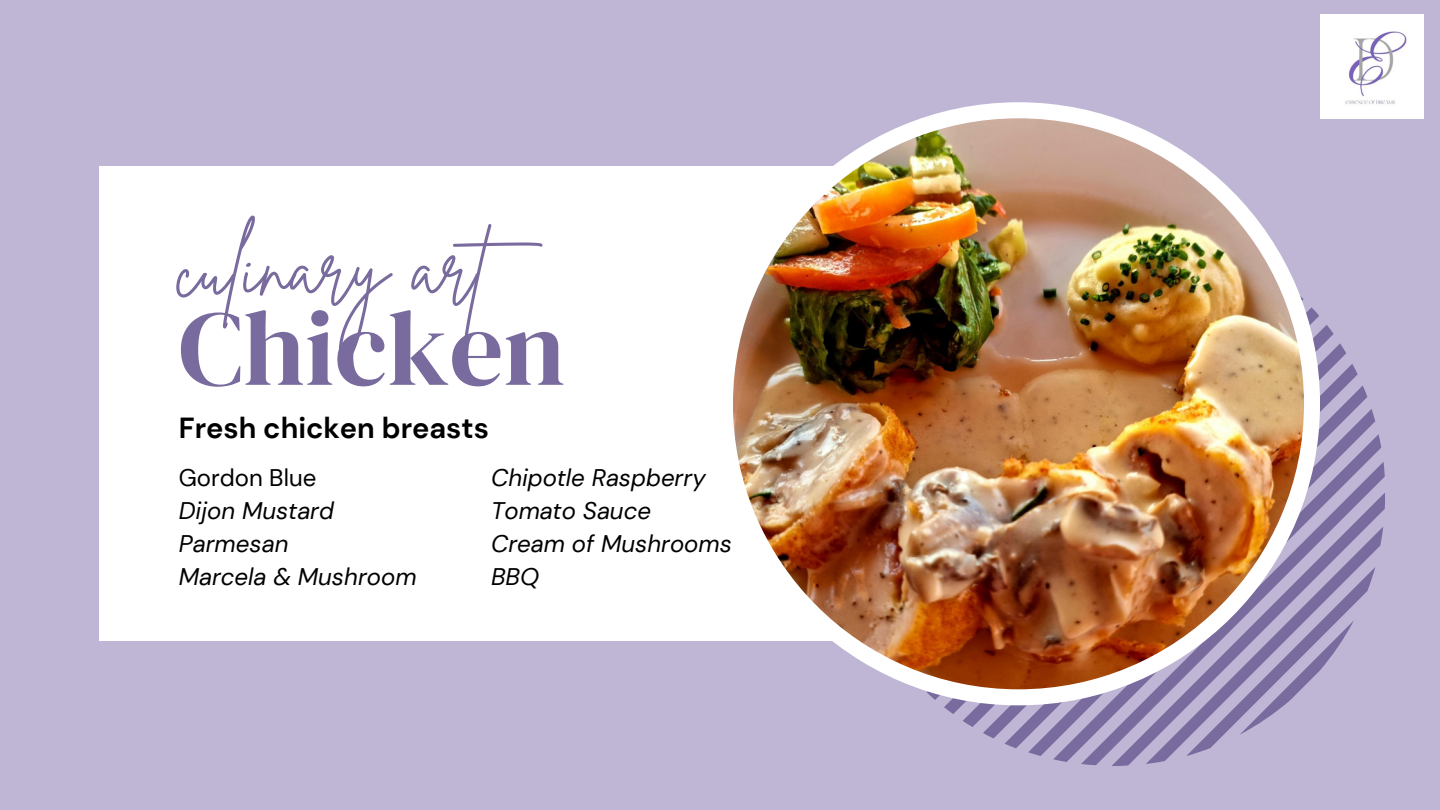
<style>
.page{position:relative;width:1440px;height:810px;background:#bfb6d5}
.page>*{position:absolute;margin:0;border:0;box-sizing:border-box;transform-origin:0 0}
.t1{font:106.7px "DM Serif Display";color:#796b9e}
.t2{font:79.8px "Brittany Signature";color:#796b9e}
.t3{font:700 29px "DM Sans";color:#000}
.t4{font:italic 24px "DM Sans";color:#000}
.t5{font:24px "DM Sans";color:#000}
</style>
<div class="page">
<div style="left:99px;top:166px;width:919px;height:475px;background:#fff"></div>
<svg style="left:842px;top:223px;width:543px;height:543px"></svg>
<div style="left:717px;top:102px;width:603px;height:603px;background:#fff;border-radius:50%"></div>
<img style="left:733px;top:118px;width:571px;height:571px;border-radius:50%">
<img style="left:1320px;top:15px;width:104px;height:103px">
<p class="t2" style="left:179px;top:216px;width:387px">culinary art</p>
<p class="t1" style="left:179px;top:274px;width:388px">Chicken</p>
<p class="t3" style="left:179px;top:410px;width:312px">Fresh chicken breasts</p>
<p class="t5" style="left:179px;top:463px;width:139px">Gordon Blue</p>
<p class="t4" style="left:179px;top:496px;width:157px">Dijon Mustard</p>
<p class="t4" style="left:179px;top:529px;width:111px">Parmesan</p>
<p class="t4" style="left:179px;top:562px;width:239px">Marcela &amp; Mushroom</p>
<p class="t4" style="left:491px;top:463px;width:216px">Chipotle Raspberry</p>
<p class="t4" style="left:491px;top:496px;width:161px">Tomato Sauce</p>
<p class="t4" style="left:491px;top:529px;width:243px">Cream of Mushrooms</p>
<p class="t4" style="left:491px;top:562px;width:50px">BBQ</p>
</div>
